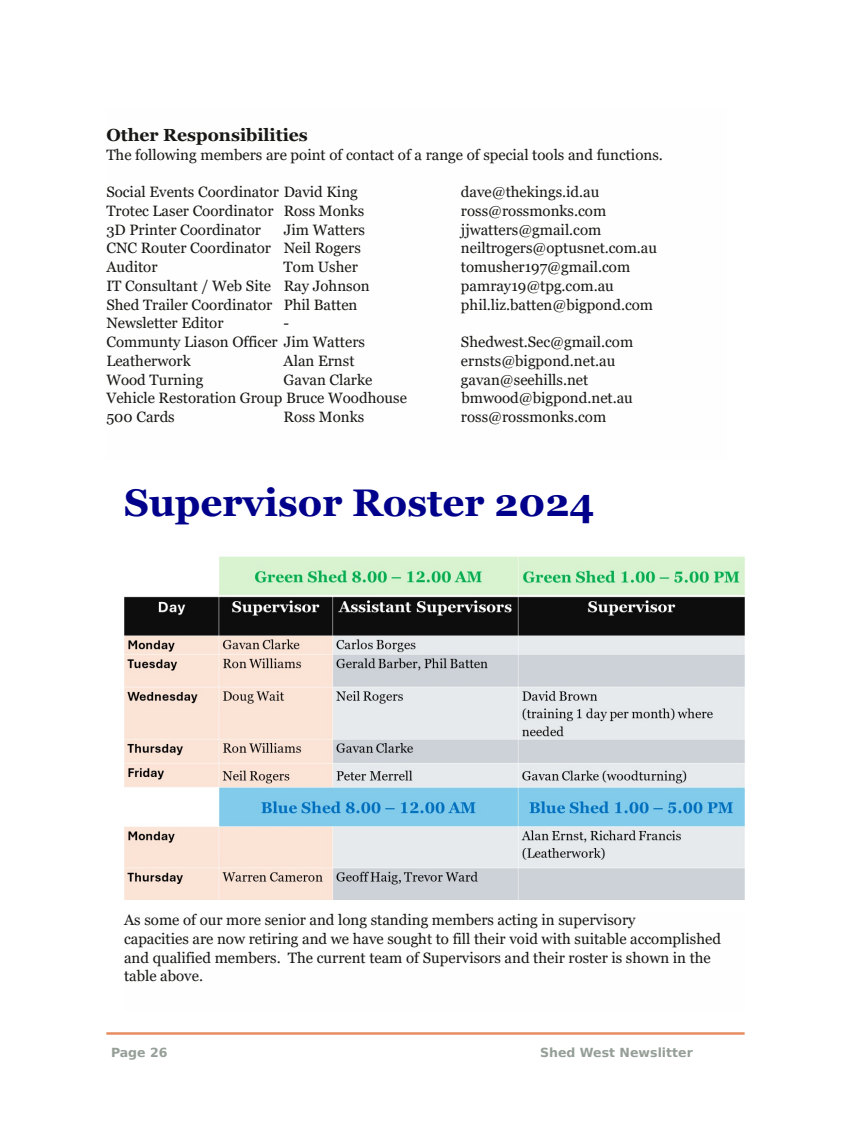
<style>
.page{position:relative;width:851px;height:1124px;background:#fff}
.page>*{position:absolute;margin:0;border:0;box-sizing:border-box;transform-origin:0 0}
.t1{font:700 38.5px "Georgia";color:#00008b}
.t2{font:700 17.5px "Georgia";color:#171715}
.t3{font:15px/18.8px "Georgia";color:#171715}
.t4{font:700 12.5px "Bitstream Vera Sans";color:#959e97}
</style>
<div class="page">
<hr style="left:106px;top:1032px;width:638px;height:2px;background:#e78d5f">
<img style="left:124px;top:556px;width:620px;height:343px">
<p class="t2" style="left:106px;top:125px;width:203px">Other Responsibilities</p>
<p class="t3" style="left:106px;top:145px;width:558px">The following members are point of contact of a range of special tools and functions.</p>
<p class="t3" style="left:106px;top:182px;width:253px">Social Events Coordinator David King</p>
<p class="t3" style="left:461px;top:182px;width:140px">dave@thekings.id.au</p>
<p class="t3" style="left:106px;top:201px;width:259px">Trotec Laser Coordinator Ross Monks</p>
<p class="t3" style="left:461px;top:201px;width:147px">ross@rossmonks.com</p>
<p class="t3" style="left:106px;top:220px;width:156px">3D Printer Coordinator</p>
<p class="t3" style="left:283px;top:220px;width:83px">Jim Watters</p>
<p class="t3" style="left:461px;top:220px;width:142px">jjwatters@gmail.com</p>
<p class="t3" style="left:106px;top:239px;width:256px">CNC Router Coordinator Neil Rogers</p>
<p class="t3" style="left:461px;top:239px;width:197px">neiltrogers@optusnet.com.au</p>
<p class="t3" style="left:106px;top:257px;width:53px">Auditor</p>
<p class="t3" style="left:283px;top:257px;width:76px">Tom Usher</p>
<p class="t3" style="left:461px;top:257px;width:171px">tomusher197@gmail.com</p>
<p class="t3" style="left:106px;top:276px;width:265px">IT Consultant / Web Site Ray Johnson</p>
<p class="t3" style="left:461px;top:276px;width:154px">pamray19@tpg.com.au</p>
<p class="t3" style="left:106px;top:295px;width:252px">Shed Trailer Coordinator Phil Batten</p>
<p class="t3" style="left:461px;top:295px;width:194px">phil.liz.batten@bigpond.com</p>
<p class="t3" style="left:106px;top:314px;width:119px">Newsletter Editor</p>
<p class="t3" style="left:106px;top:314px;width:260px;text-indent:177px">-<br>Communty Liason Officer Jim Watters</p>
<p class="t3" style="left:461px;top:332px;width:174px">Shedwest.Sec@gmail.com</p>
<p class="t3" style="left:106px;top:351px;width:86px">Leatherwork</p>
<p class="t3" style="left:283px;top:351px;width:72px">Alan Ernst</p>
<p class="t3" style="left:461px;top:351px;width:156px">ernsts@bigpond.net.au</p>
<p class="t3" style="left:106px;top:370px;width:98px">Wood Turning</p>
<p class="t3" style="left:283px;top:370px;width:90px">Gavan Clarke</p>
<p class="t3" style="left:461px;top:370px;width:129px">gavan@seehills.net</p>
<p class="t3" style="left:106px;top:389px;width:302px">Vehicle Restoration Group Bruce Woodhouse</p>
<p class="t3" style="left:461px;top:389px;width:173px">bmwood@bigpond.net.au</p>
<p class="t3" style="left:106px;top:407px;width:70px">500 Cards</p>
<p class="t3" style="left:283px;top:407px;width:82px">Ross Monks</p>
<p class="t3" style="left:461px;top:407px;width:147px">ross@rossmonks.com</p>
<h1 class="t1" style="left:124px;top:480px;width:472px">Supervisor Roster 2024</h1>
<p class="t3" style="left:124px;top:910px;width:598px">As some of our more senior and long standing members acting in supervisory<br>capacities are now retiring and we have sought to fill their void with suitable accomplished and qualified members. The current team of Supervisors and their roster is shown in the table above.</p>
<p class="t4" style="left:111px;top:1045px;width:58px">Page 26</p>
<p class="t4" style="left:540px;top:1045px;width:154px">Shed West Newslitter</p>
</div>
